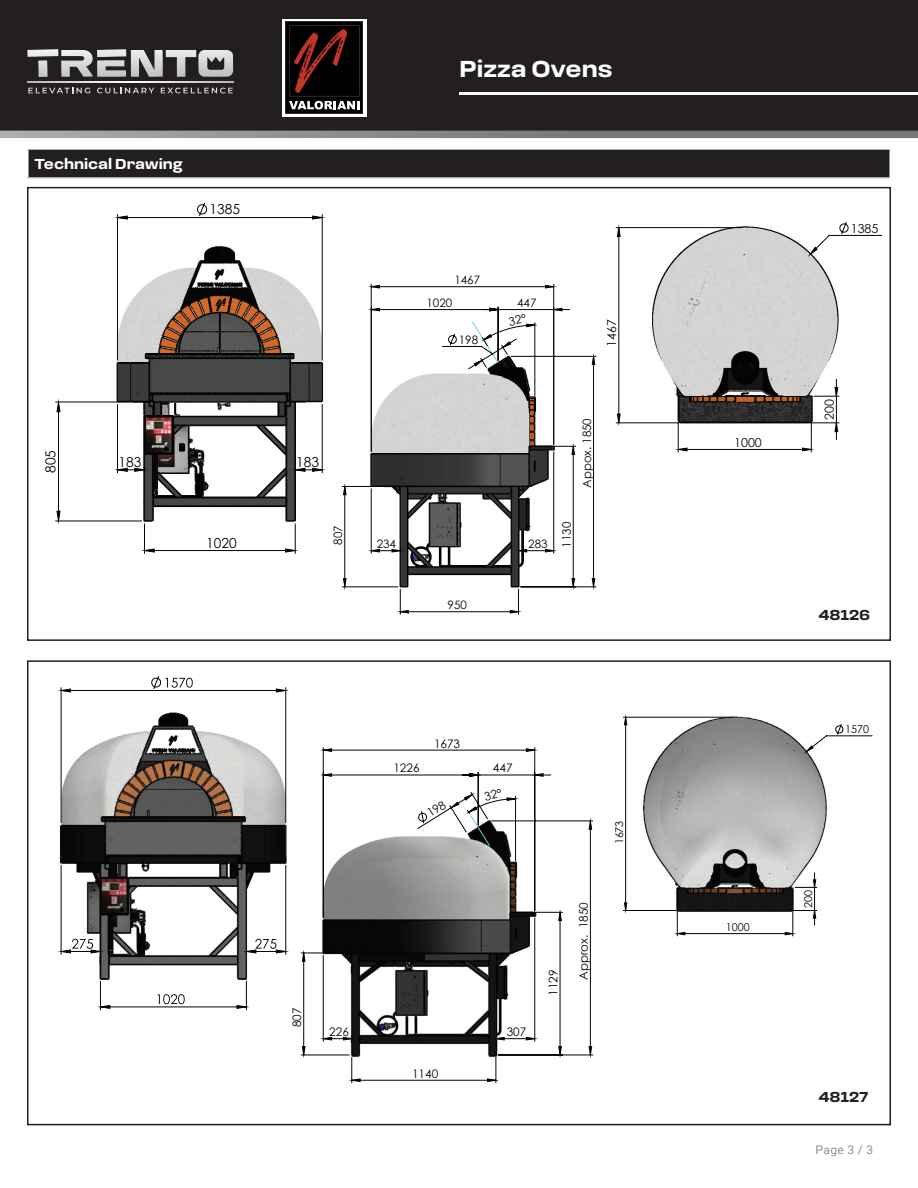
<style>
.page{position:relative;width:918px;height:1188px;background:#fff}
.page>*{position:absolute;margin:0;border:0;box-sizing:border-box;transform-origin:0 0}
.t1{font:700 24px "Loos Wide";color:#fff}
.t2{font:700 15px "Loos Wide";color:#fff}
.t3{font:700 15px "Loos Wide";color:#231f20}
.t4{font:13.8px "Century Gothic";color:#040503}
.t5{font:12.45px "Century Gothic";color:#040503}
.t6{font:12px "Roboto";color:#919191}
.t7{font:11.85px "Century Gothic";color:#040503}
.t8{font:11.55px "Century Gothic";color:#040503}
.t9{font:10.8px "Century Gothic";color:#040503}
</style>
<div class="page">
<div style="left:0;top:0;width:918px;height:134px;background:#231f20"></div>
<svg style="left:0;top:131px;width:918px;height:7px;background:#87898c"></svg>
<hr style="left:459px;top:92px;width:459px;height:3px;background:#fff">
<svg style="left:28px;top:50px;width:205px;height:27px"></svg>
<svg style="left:28px;top:88px;width:62px;height:5px"></svg>
<svg style="left:97px;top:88px;width:57px;height:5px"></svg>
<svg style="left:161px;top:88px;width:72px;height:5px"></svg>
<svg style="left:28px;top:82px;width:205px;height:1px"></svg>
<div style="left:282px;top:19px;width:85px;height:97px;background:#fff"></div>
<svg style="left:285px;top:21px;width:78px;height:93px;background:#1d1d1d"></svg>
<img style="left:295px;top:30px;width:52px;height:63px">
<div style="left:28px;top:149px;width:862px;height:29px;background:#231f20"></div>
<hr style="left:27px;top:177px;width:864px;height:2px;background:#fff">
<hr style="left:27px;top:148px;width:864px;height:2px;background:#fff">
<div style="left:27px;top:187px;width:864px;height:454px;border:2px solid #231f20"></div>
<img style="left:58px;top:696px;width:231px;height:259px">
<svg style="left:151px;top:676px;width:42px;height:12px"></svg>
<svg style="left:61px;top:688px;width:225px;height:321px"></svg>
<hr style="left:285px;top:865px;width:1px;height:89px;background:#040503">
<hr style="left:61px;top:865px;width:1px;height:89px;background:#040503">
<hr style="left:61px;top:690px;width:225px;height:1px;background:#040503">
<hr style="left:285px;top:688px;width:1px;height:135px;background:#040503">
<hr style="left:61px;top:688px;width:1px;height:135px;background:#040503">
<hr style="left:100px;top:1007px;width:146px;height:1px;background:#040503">
<svg style="left:246px;top:939px;width:40px;height:14px"></svg>
<svg style="left:61px;top:939px;width:39px;height:14px"></svg>
<svg style="left:276px;top:689px;width:10px;height:3px"></svg>
<svg style="left:61px;top:689px;width:10px;height:3px"></svg>
<svg style="left:237px;top:981px;width:10px;height:29px"></svg>
<svg style="left:100px;top:981px;width:10px;height:29px"></svg>
<svg style="left:301px;top:747px;width:292px;height:336px"></svg>
<svg style="left:323px;top:774px;width:220px;height:2px"></svg>
<svg style="left:323px;top:749px;width:212px;height:2px"></svg>
<svg style="left:323px;top:1037px;width:212px;height:45px"></svg>
<svg style="left:559px;top:821px;width:33px;height:234px"></svg>
<svg style="left:302px;top:953px;width:3px;height:102px"></svg>
<svg style="left:623px;top:717px;width:250px;height:219px"></svg>
<svg style="left:624px;top:717px;width:192px;height:218px"></svg>
<svg style="left:197px;top:202px;width:10px;height:13px"></svg>
<svg style="left:56px;top:215px;width:267px;height:338px"></svg>
<hr style="left:118px;top:217px;width:204px;height:1px;background:#040503">
<hr style="left:117px;top:215px;width:1px;height:145px;background:#040503">
<hr style="left:322px;top:215px;width:1px;height:145px;background:#040503">
<hr style="left:145px;top:550px;width:150px;height:1px;background:#040503">
<hr style="left:144px;top:524px;width:1px;height:30px;background:#040503">
<hr style="left:295px;top:524px;width:1px;height:30px;background:#040503">
<hr style="left:117px;top:404px;width:1px;height:69px;background:#040503">
<hr style="left:322px;top:404px;width:1px;height:69px;background:#040503">
<hr style="left:58px;top:402px;width:1px;height:119px;background:#040503">
<hr style="left:56px;top:521px;width:86px;height:1px;background:#040503">
<hr style="left:56px;top:402px;width:94px;height:1px;background:#040503">
<svg style="left:118px;top:216px;width:9px;height:3px"></svg>
<svg style="left:312px;top:216px;width:10px;height:3px"></svg>
<svg style="left:145px;top:549px;width:9px;height:3px"></svg>
<svg style="left:285px;top:549px;width:10px;height:3px"></svg>
<svg style="left:118px;top:468px;width:27px;height:3px"></svg>
<svg style="left:295px;top:468px;width:27px;height:3px"></svg>
<svg style="left:57px;top:511px;width:3px;height:10px"></svg>
<svg style="left:57px;top:402px;width:3px;height:10px"></svg>
<svg style="left:342px;top:284px;width:254px;height:331px"></svg>
<svg style="left:371px;top:285px;width:8px;height:3px"></svg>
<svg style="left:546px;top:285px;width:8px;height:3px"></svg>
<svg style="left:371px;top:549px;width:183px;height:64px"></svg>
<svg style="left:592px;top:356px;width:3px;height:231px"></svg>
<svg style="left:344px;top:486px;width:2px;height:101px"></svg>
<svg style="left:572px;top:579px;width:3px;height:8px"></svg>
<svg style="left:572px;top:446px;width:3px;height:9px"></svg>
<svg style="left:839px;top:222px;width:10px;height:5px"></svg>
<svg style="left:616px;top:227px;width:266px;height:226px"></svg>
<svg style="left:617px;top:228px;width:221px;height:204px;fill:#d4d4d3"></svg>
<svg style="left:678px;top:448px;width:133px;height:3px"></svg>
<svg style="left:418px;top:788px;width:98px;height:58px"></svg>
<svg style="left:371px;top:308px;width:199px;height:58px"></svg>
<p class="t2" style="left:34px;top:153px;width:150px">Technical Drawing</p>
<p class="t4" style="left:210px;top:200px;width:32px">1385</p>
<p class="t4" style="left:41px;top:473px;width:24px;rotate:-90deg">805</p>
<p class="t4" style="left:119px;top:452px;width:24px">183</p>
<p class="t4" style="left:296px;top:452px;width:24px">183</p>
<p class="t4" style="left:206px;top:533px;width:32px">1020</p>
<p class="t8" style="left:330px;top:545px;width:21px;rotate:-90deg">807</p>
<p class="t1" style="left:459px;top:51px;width:155px">Pizza Ovens</p>
<p class="t8" style="left:377px;top:536px;width:21px">234</p>
<p class="t8" style="left:454px;top:272px;width:27px">1467</p>
<p class="t8" style="left:427px;top:295px;width:27px">1020</p>
<p class="t8" style="left:517px;top:295px;width:21px">447</p>
<p class="t8" style="left:459px;top:332px;width:21px">198</p>
<p class="t5" style="left:603px;top:347px;width:29px;rotate:-90deg">1467</p>
<p class="t8" style="left:448px;top:597px;width:21px">950</p>
<p class="t8" style="left:528px;top:536px;width:21px">283</p>
<p class="t8" style="left:579px;top:488px;width:71px;rotate:-90deg">Appox. 1850</p>
<p class="t8" style="left:558px;top:548px;width:27px;rotate:-90deg">1130</p>
<p class="t7" style="left:289px;top:1027px;width:21px;rotate:-90deg">807</p>
<p class="t7" style="left:434px;top:735px;width:28px">1673</p>
<p class="t7" style="left:393px;top:760px;width:28px">1226</p>
<p class="t7" style="left:493px;top:760px;width:21px">447</p>
<p class="t7" style="left:329px;top:1024px;width:21px">226</p>
<p class="t7" style="left:507px;top:1024px;width:21px">307</p>
<p class="t7" style="left:412px;top:1065px;width:28px">1140</p>
<p class="t7" style="left:545px;top:996px;width:28px;rotate:-90deg">1129</p>
<p class="t7" style="left:575px;top:980px;width:79px;rotate:-90deg">Approx. 1850</p>
<p class="t9" style="left:612px;top:844px;width:25px;rotate:-90deg">1673</p>
<p class="t5" style="left:851px;top:219px;width:29px">1385</p>
<p class="t5" style="left:734px;top:434px;width:29px">1000</p>
<p class="t5" style="left:820px;top:420px;width:22px;rotate:-90deg">200</p>
<p class="t3" style="left:818px;top:604px;width:54px">48126</p>
<p class="t9" style="left:845px;top:722px;width:25px">1570</p>
<p class="t9" style="left:726px;top:920px;width:25px">1000</p>
<p class="t9" style="left:801px;top:908px;width:19px;rotate:-90deg">200</p>
<p class="t3" style="left:818px;top:1086px;width:52px">48127</p>
<p class="t6" style="left:816px;top:1141px;width:59px">Page 3 / 3</p>
</div>
